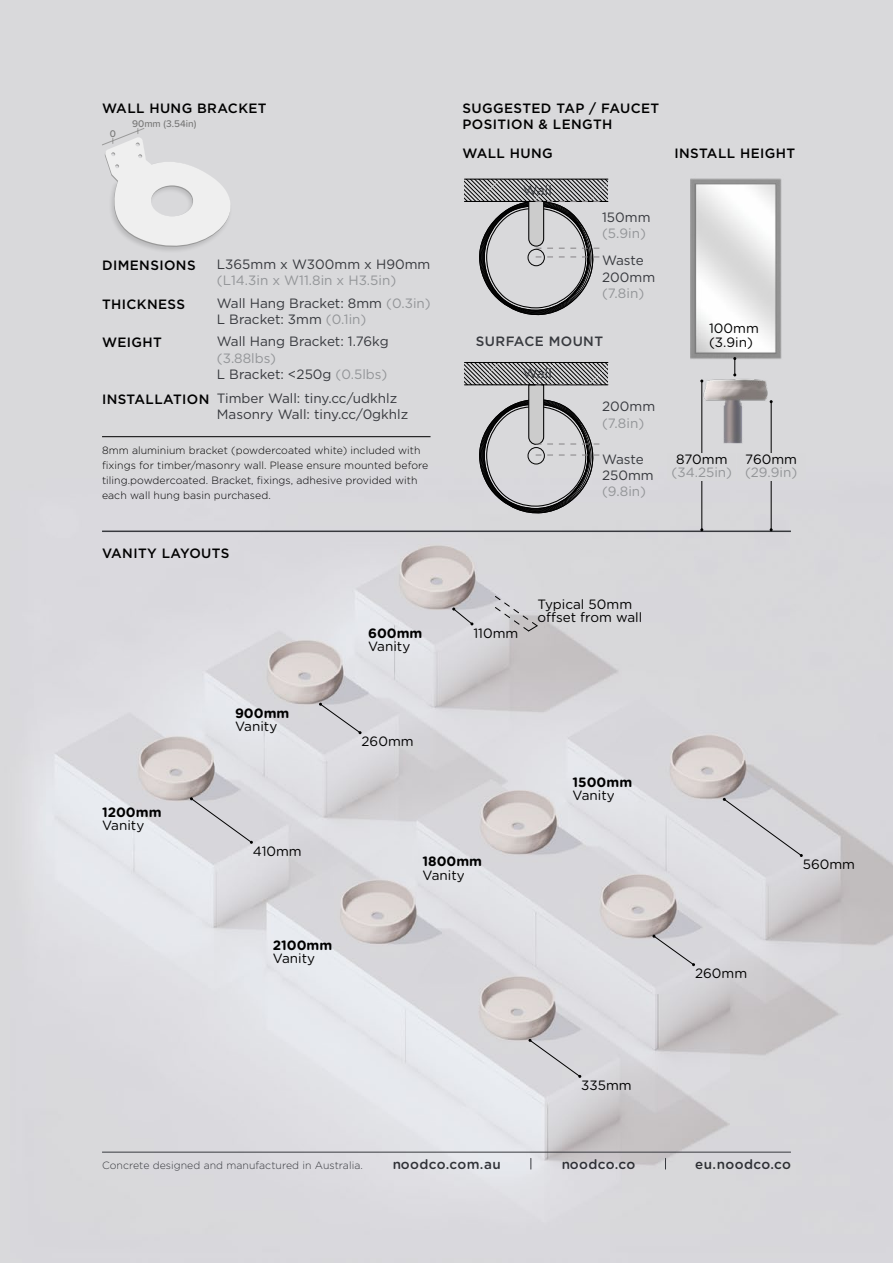
<style>
.page{position:relative;width:893px;height:1263px;background:#fff}
.page>*{position:absolute;margin:0;border:0;box-sizing:border-box;transform-origin:0 0}
.t1{font:13.5px/16.2px "Gotham";color:#37393e}
.t2{font:13.5px/13.5px "Gotham Rounded";color:#000}
.t3{font:500 13.5px/16.2px "Gotham";letter-spacing:.03em;color:#000}
.t4{font:13.5px/16.2px "Gotham";color:#939598}
.t5{font:700 13.5px "Gotham Rounded";color:#000}
.t6{font:500 13.5px "Gotham Rounded";letter-spacing:.03em;color:#37393e}
.t7{font:13.5px "Gotham Rounded";color:#939598}
.t8{font:500 13.5px "Gotham";letter-spacing:.03em;color:#37393e}
.t9{font:300 10.5px/15px "Gotham";letter-spacing:.005em;color:#000}
.t10{font:300 10.5px "Gotham";letter-spacing:.005em;color:#37393e}
.t11{font:500 10.05px "Proxima Soft";color:#787878}
.s1{color:#939598}
.s2{color:#37393e}
.s3{font-weight:500;color:#000}
</style>
<div class="page">
<img style="left:0;top:0;width:893px;height:1263px">
<hr style="left:102px;top:530px;width:689px;height:2px;background:#37393e">
<svg style="left:494px;top:595px;width:44px;height:37px;background:#cac9cc"></svg>
<svg style="left:319px;top:703px;width:43px;height:31px"></svg>
<svg style="left:723px;top:798px;width:80px;height:59px;background:#d1d1d5"></svg>
<svg style="left:652px;top:935px;width:43px;height:31px"></svg>
<svg style="left:528px;top:1039px;width:53px;height:39px;background:#cfced2"></svg>
<svg style="left:190px;top:797px;width:63px;height:47px;background:#d0cfd3"></svg>
<svg style="left:452px;top:607px;width:21px;height:18px"></svg>
<img style="left:686px;top:132px;width:98px;height:400px">
<hr style="left:701px;top:381px;width:1px;height:149px;background:#000">
<svg style="left:733px;top:357px;width:3px;height:19px"></svg>
<hr style="left:771px;top:402px;width:1px;height:128px;background:#000">
<div style="left:667px;top:453px;width:69px;height:28px;background:#d8d8da"></div>
<div style="left:737px;top:453px;width:68px;height:28px;background:#d8d8da"></div>
<svg style="left:101px;top:128px;width:161px;height:139px"></svg>
<hr style="left:102px;top:436px;width:329px;height:1px;background:#000">
<hr style="left:102px;top:1152px;width:689px;height:1px;background:#37393e">
<hr style="left:464px;top:201px;width:144px;height:1px;background:#000">
<svg style="left:464px;top:179px;width:144px;height:22px;background:#8c8c8d"></svg>
<svg style="left:464px;top:362px;width:144px;height:23px;background:#89898a"></svg>
<svg style="left:478px;top:384px;width:121px;height:130px;background:#b7b7b9"></svg>
<svg style="left:478px;top:200px;width:121px;height:116px;background:#b4b4b5"></svg>
<p class="t3" style="left:102px;top:100px;width:166px">WALL HUNG BRACKET</p>
<p class="t11" style="left:110px;top:126px;width:8px">0</p>
<p class="t11" style="left:132px;top:116px;width:66px">90mm (3.54in)</p>
<p class="t3" style="left:102px;top:257px;width:95px">DIMENSIONS</p>
<p class="t1" style="left:217px;top:256px;width:215px">L365mm x W300mm x H90mm</p>
<p class="t4" style="left:217px;top:272px;width:181px">(L14.3in x W11.8in x H3.5in)</p>
<p class="t3" style="left:102px;top:295px;width:85px">THICKNESS</p>
<p class="t1" style="left:217px;top:294px;width:215px">Wall Hang Bracket: 8mm <span class="s1">(0.3in)<br></span>L Bracket: 3mm <span class="s1">(0.1in)</span></p>
<p class="t3" style="left:102px;top:334px;width:62px">WEIGHT</p>
<p class="t1" style="left:217px;top:333px;width:173px">Wall Hang Bracket: 1.76kg</p>
<p class="t4" style="left:217px;top:349px;width:172px">(3.88lbs)<br><span class="s2">L Bracket: &lt;250g</span> (0.5lbs)</p>
<p class="t1" style="left:217px;top:390px;width:193px;text-indent:-115px"><span class="s3">INSTALLATION</span> Timber Wall: tiny.cc/udkhlz<br>Masonry Wall: tiny.cc/0gkhlz</p>
<p class="t9" style="left:102px;top:442px;width:328px">8mm aluminium bracket (powdercoated white) included with fixings for timber/masonry wall. Please ensure mounted before tiling.powdercoated. Bracket, fixings, adhesive provided with each wall hung basin purchased.</p>
<p class="t3" style="left:102px;top:545px;width:129px">VANITY LAYOUTS</p>
<p class="t5" style="left:368px;top:623px;width:56px">600mm</p>
<p class="t2" style="left:368px;top:639px;width:44px">Vanity</p>
<p class="t3" style="left:462px;top:100px;width:198px">SUGGESTED TAP / FAUCET<br>POSITION &amp; LENGTH</p>
<p class="t3" style="left:462px;top:145px;width:92px">WALL HUNG</p>
<p class="t1" style="left:523px;top:182px;width:30px">Wall</p>
<p class="t1" style="left:602px;top:209px;width:50px">150mm</p>
<p class="t4" style="left:602px;top:225px;width:45px">(5.9in)</p>
<p class="t1" style="left:602px;top:252px;width:55px">Waste<br>200mm</p>
<p class="t4" style="left:602px;top:285px;width:44px">(7.8in)</p>
<p class="t8" style="left:476px;top:332px;width:129px">SURFACE MOUNT</p>
<p class="t1" style="left:523px;top:365px;width:30px">Wall</p>
<p class="t1" style="left:602px;top:398px;width:55px">200mm</p>
<p class="t4" style="left:602px;top:414px;width:44px">(7.8in)</p>
<p class="t1" style="left:602px;top:451px;width:53px">Waste<br>250mm</p>
<p class="t4" style="left:602px;top:483px;width:45px">(9.8in)</p>
<p class="t3" style="left:674px;top:145px;width:122px">INSTALL HEIGHT</p>
<p class="t2" style="left:709px;top:321px;width:51px">100mm (3.9in)</p>
<p class="t2" style="left:676px;top:452px;width:53px">870mm</p>
<p class="t7" style="left:671px;top:463px;width:62px">(34.25in)</p>
<p class="t2" style="left:745px;top:452px;width:53px">760mm</p>
<p class="t7" style="left:745px;top:463px;width:54px">(29.9in)</p>
<p class="t2" style="left:473px;top:625px;width:46px">110mm</p>
<p class="t2" style="left:537px;top:597px;width:106px">Typical 50mm offset from wall</p>
<p class="t5" style="left:102px;top:802px;width:61px">1200mm</p>
<p class="t2" style="left:102px;top:818px;width:44px">Vanity</p>
<p class="t5" style="left:235px;top:703px;width:56px">900mm</p>
<p class="t2" style="left:235px;top:719px;width:44px">Vanity</p>
<p class="t2" style="left:253px;top:844px;width:50px">410mm</p>
<p class="t2" style="left:362px;top:734px;width:54px">260mm</p>
<p class="t5" style="left:422px;top:852px;width:61px">1800mm</p>
<p class="t2" style="left:422px;top:867px;width:44px">Vanity</p>
<p class="t5" style="left:573px;top:772px;width:61px">1500mm</p>
<p class="t2" style="left:573px;top:788px;width:44px">Vanity</p>
<p class="t2" style="left:803px;top:857px;width:54px">560mm</p>
<p class="t5" style="left:273px;top:935px;width:61px">2100mm</p>
<p class="t2" style="left:273px;top:951px;width:44px">Vanity</p>
<p class="t2" style="left:695px;top:966px;width:54px">260mm</p>
<p class="t2" style="left:581px;top:1078px;width:52px">335mm</p>
<p class="t10" style="left:102px;top:1159px;width:262px">Concrete designed and manufactured in Australia.</p>
<p class="t6" style="left:392px;top:1155px;width:110px">noodco.com.au</p>
<p class="t6" style="left:561px;top:1155px;width:76px">noodco.co</p>
<p class="t6" style="left:695px;top:1155px;width:97px">eu.noodco.co</p>
</div>
